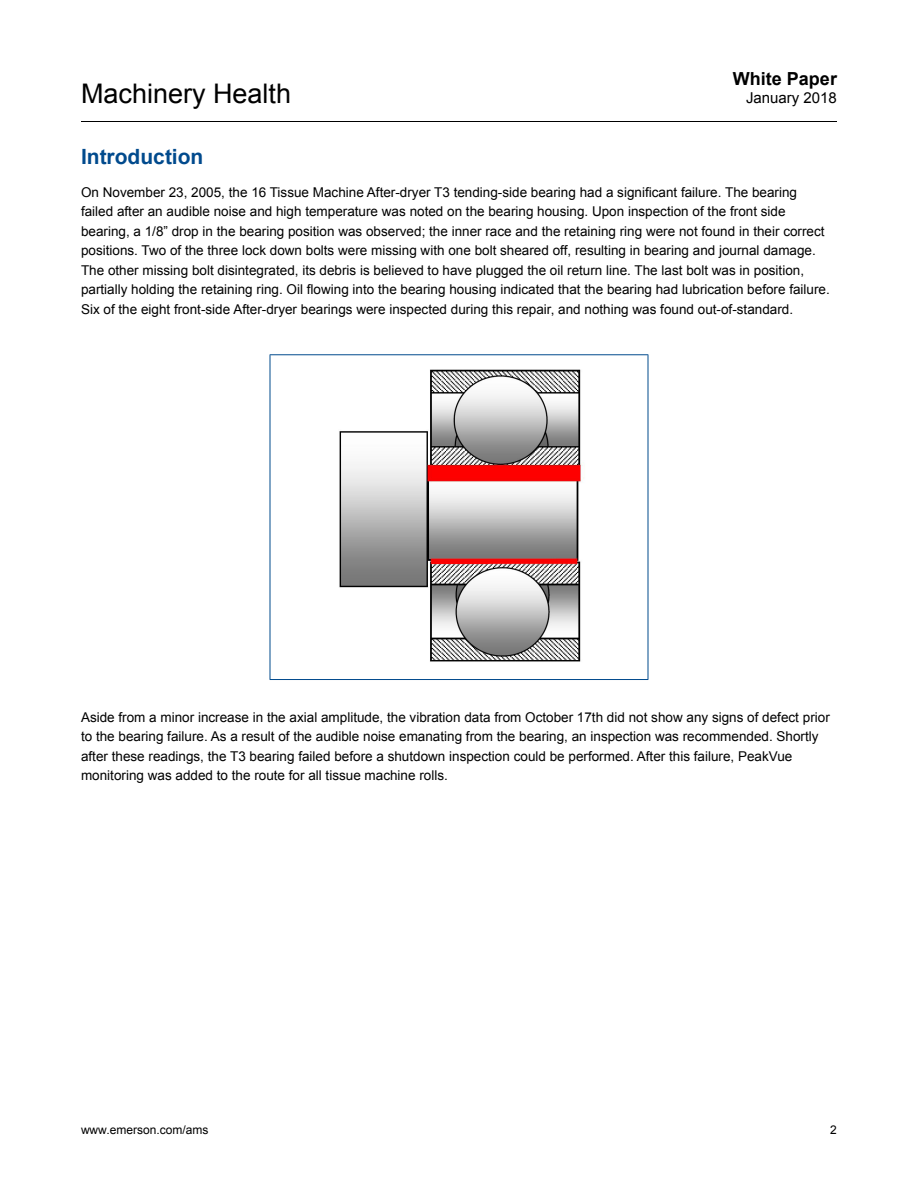
<style>
.page{position:relative;width:918px;height:1188px;background:#fff}
.page>*{position:absolute;margin:0;border:0;box-sizing:border-box;transform-origin:0 0}
.t1{font:27px "Arial";color:#000}
.Subhead_1{font:700 21px "Arial";color:#004a8d}
.t2{font:700 18px "Arial";color:#000}
.t3{font:15px "Arial";color:#000}
.Body_Text{font:13.5px/19.5px "Arial";color:#000}
.t4{font:12px "Arial";color:#000}
</style>
<div class="page">
<hr style="left:81px;top:121px;width:756px;height:1px;background:#000">
<hr style="left:270px;top:354px;width:378px;height:1px;background:#004a8d">
<hr style="left:270px;top:355px;width:1px;height:324px;background:#004a8d">
<hr style="left:648px;top:355px;width:1px;height:324px;background:#004a8d">
<hr style="left:270px;top:679px;width:378px;height:1px;background:#004a8d">
<img style="left:339px;top:369px;width:245px;height:293px">
<h1 class="t1" style="left:81px;top:76px;width:212px">Machinery Health</h1>
<h3 class="t2" style="left:733px;top:67px;width:106px">White Paper</h3>
<p class="t3" style="left:746px;top:88px;width:92px">January 2018</p>
<p class="Subhead_1" style="left:81px;top:142px;width:124px">Introduction</p>
<p class="Body_Text" style="left:81px;top:182px;width:750px">On November 23, 2005, the 16 Tissue Machine After-dryer T3 tending-side bearing had a significant failure. The bearing failed after an audible noise and high temperature was noted on the bearing housing. Upon inspection of the front side bearing, a 1/8” drop in the bearing position was observed; the inner race and the retaining ring were not found in their correct positions. Two of the three lock down bolts were missing with one bolt sheared off, resulting in bearing and journal damage.<br>The other missing bolt disintegrated, its debris is believed to have plugged the oil return line. The last bolt was in position, partially holding the retaining ring. Oil flowing into the bearing housing indicated that the bearing had lubrication before failure.<br>Six of the eight front-side After-dryer bearings were inspected during this repair, and nothing was found out-of-standard.</p>
<p class="Body_Text" style="left:81px;top:707px;width:750px">Aside from a minor increase in the axial amplitude, the vibration data from October 17th did not show any signs of defect prior to the bearing failure. As a result of the audible noise emanating from the bearing, an inspection was recommended. Shortly after these readings, the T3 bearing failed before a shutdown inspection could be performed. After this failure, PeakVue monitoring was added to the route for all tissue machine rolls.</p>
<p class="t4" style="left:81px;top:1122px;width:129px">www.emerson.com/ams</p>
<p class="t4" style="left:830px;top:1122px;width:8px">2</p>
</div>
